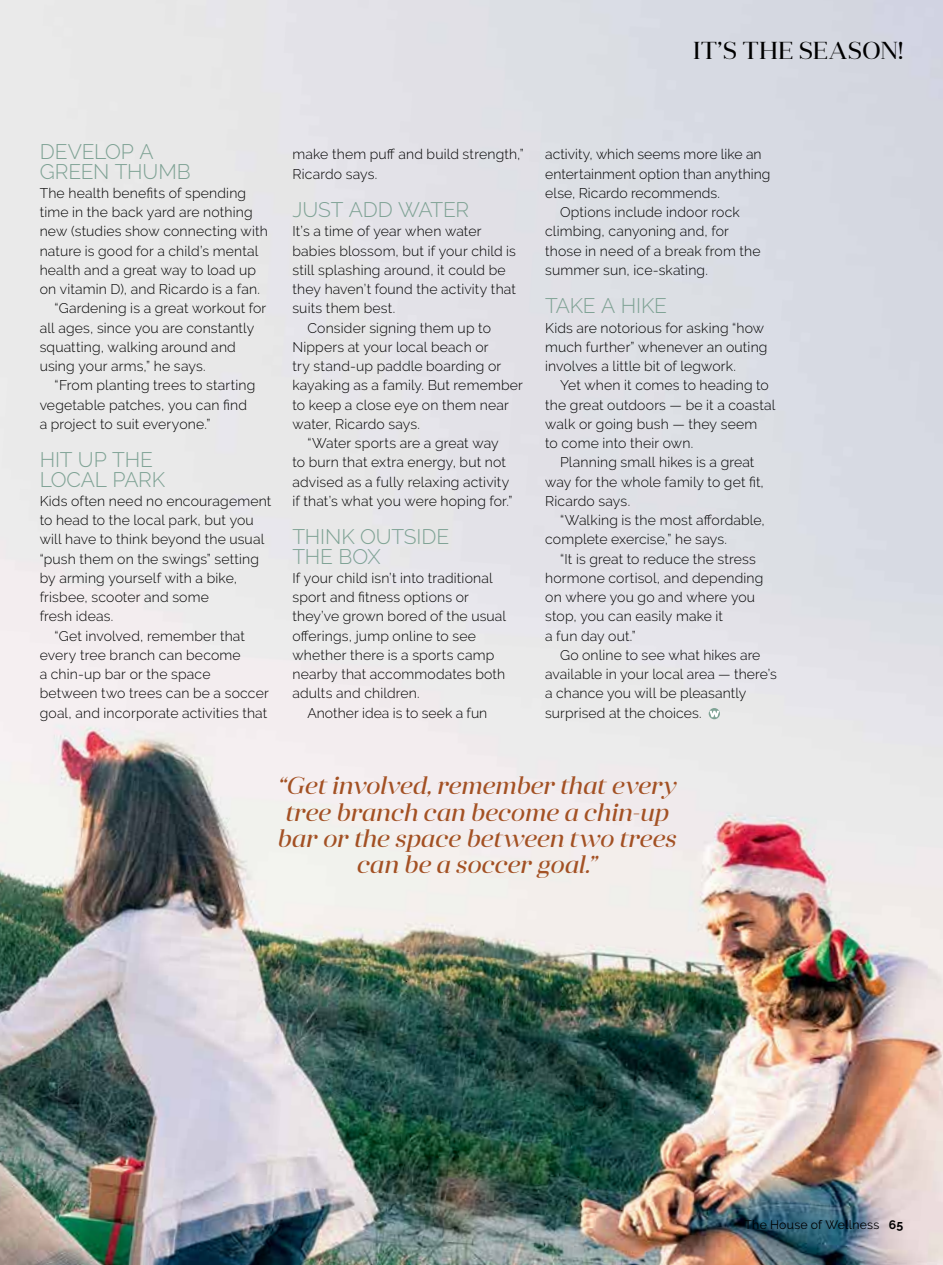
<style>
.page{position:relative;width:943px;height:1265px;background:#fff}
.page>*{position:absolute;margin:0;border:0;box-sizing:border-box;transform-origin:0 0}
.t1{font:italic 24.5px/26.2px "Anglecia Pro Display";color:#a35124;text-align:center}
.t2{font:24.5px "Anglecia Pro Display";letter-spacing:.015em;color:#000}
.t3{font:300 21px/19.2px "Raleway";letter-spacing:-.005em;color:#7ea294}
.t4{font:300 14px/19.2px "Raleway";letter-spacing:.01em;color:#000}
.t5{font:12.25px "Raleway";letter-spacing:.02em;color:#000}
.s1{font-weight:700}
</style>
<div class="page">
<img style="left:0;top:0;width:943px;height:1265px">
<svg style="left:708px;top:708px;width:12px;height:11px"></svg>
<svg style="left:709px;top:711px;width:10px;height:6px"></svg>
<h1 class="t2" style="left:693px;top:35px;width:211px">IT’S THE SEASON!</h1>
<h1 class="t2" style="left:546px;top:35px;width:353px">LIVE WELL THIS CHRISTMAS</h1>
<h2 class="t3" style="left:40px;top:142px;width:153px">Develop a green thumb</h2>
<p class="t4" style="left:40px;top:183px;width:208px">The health benefits of spending</p>
<p class="t4" style="left:40px;top:202px;width:214px">time in the back yard are nothing</p>
<p class="t4" style="left:40px;top:222px;width:229px">new (studies show connecting with</p>
<p class="t4" style="left:40px;top:241px;width:220px">nature is good for a child’s mental</p>
<p class="t4" style="left:40px;top:260px;width:218px">health and a great way to load up</p>
<p class="t4" style="left:40px;top:279px;width:222px">on vitamin D), and Ricardo is a fan.</p>
<p class="t4" style="left:55px;top:299px;width:213px">“Gardening is a great workout for</p>
<p class="t4" style="left:40px;top:318px;width:216px">all ages, since you are constantly</p>
<p class="t4" style="left:40px;top:337px;width:198px">squatting, walking around and</p>
<p class="t4" style="left:40px;top:356px;width:167px">using your arms,” he says.</p>
<p class="t4" style="left:55px;top:376px;width:202px">“From planting trees to starting</p>
<p class="t4" style="left:40px;top:395px;width:209px">vegetable patches, you can find</p>
<p class="t4" style="left:40px;top:414px;width:172px">a project to suit everyone.”</p>
<h2 class="t3" style="left:40px;top:450px;width:125px">Hit up the local park</h2>
<p class="t4" style="left:40px;top:491px;width:233px">Kids often need no encouragement</p>
<p class="t4" style="left:40px;top:510px;width:215px">to head to the local park, but you</p>
<p class="t4" style="left:40px;top:530px;width:226px">will have to think beyond the usual</p>
<p class="t4" style="left:40px;top:549px;width:221px">“push them on the swings” setting</p>
<p class="t4" style="left:40px;top:568px;width:199px">by arming yourself with a bike,</p>
<p class="t4" style="left:40px;top:587px;width:171px">frisbee, scooter and some</p>
<p class="t4" style="left:40px;top:607px;width:75px">fresh ideas.</p>
<p class="t4" style="left:55px;top:626px;width:192px">“Get involved, remember that</p>
<p class="t4" style="left:40px;top:645px;width:203px">every tree branch can become</p>
<p class="t4" style="left:40px;top:664px;width:172px">a chin-up bar or the space</p>
<p class="t4" style="left:40px;top:684px;width:231px">between two trees can be a soccer</p>
<p class="t4" style="left:40px;top:703px;width:229px">goal, and incorporate activities that</p>
<p class="t4" style="left:292px;top:145px;width:233px">make them puff and build strength,”<br>Ricardo says.</p>
<h2 class="t3" style="left:292px;top:200px;width:178px">Just add water</h2>
<p class="t4" style="left:292px;top:222px;width:191px">It’s a time of year when water</p>
<p class="t4" style="left:292px;top:241px;width:225px">babies blossom, but if your child is</p>
<p class="t4" style="left:292px;top:260px;width:215px">still splashing around, it could be</p>
<p class="t4" style="left:292px;top:279px;width:225px">they haven’t found the activity that</p>
<p class="t4" style="left:292px;top:299px;width:104px">suits them best.</p>
<p class="t4" style="left:307px;top:318px;width:185px">Consider signing them up to</p>
<p class="t4" style="left:292px;top:337px;width:198px">N ippers at your local beach or</p>
<p class="t4" style="left:292px;top:356px;width:210px">try stand-up paddle boarding or</p>
<p class="t4" style="left:292px;top:376px;width:232px">kayaking as a family. But remember</p>
<p class="t4" style="left:292px;top:395px;width:218px">to keep a close eye on them near</p>
<p class="t4" style="left:292px;top:414px;width:129px">water, Ricardo says.</p>
<p class="t4" style="left:307px;top:433px;width:193px">“Water sports are a great way</p>
<p class="t4" style="left:292px;top:453px;width:215px">to burn that extra energy, but not</p>
<p class="t4" style="left:292px;top:472px;width:218px">advised as a fully relaxing activity</p>
<p class="t4" style="left:292px;top:491px;width:221px">if that’s what you were hoping for.”</p>
<h2 class="t3" style="left:292px;top:527px;width:155px">Thi nk outsi de the box</h2>
<p class="t4" style="left:292px;top:568px;width:215px">If your child isn’t into traditional sport and fitness options or they’ve grown bored of the usual offerings, jump online to see whether there is a sports camp nearby that accommodates both adults and children.</p>
<p class="t4" style="left:307px;top:703px;width:181px">Another idea is to seek a fun</p>
<p class="t4" style="left:545px;top:145px;width:218px">activity, which seems more like an</p>
<p class="t4" style="left:545px;top:164px;width:227px">entertainment option than anything</p>
<p class="t4" style="left:545px;top:183px;width:176px">else, Ricardo recommends.</p>
<p class="t4" style="left:560px;top:202px;width:181px">Options include indoor rock</p>
<p class="t4" style="left:545px;top:222px;width:185px">climbing, canyoning and, for</p>
<p class="t4" style="left:545px;top:241px;width:217px">those in need of a break from the</p>
<p class="t4" style="left:545px;top:260px;width:164px">summer sun, ice-skating.</p>
<h2 class="t3" style="left:545px;top:296px;width:102px">Take a hike</h2>
<p class="t4" style="left:545px;top:318px;width:224px">Kids are notorious for asking “how much further” whenever an outing involves a little bit of legwork.</p>
<p class="t4" style="left:560px;top:376px;width:210px">Yet when it comes to heading to</p>
<p class="t4" style="left:545px;top:395px;width:232px">the great outdoors — be it a coastal</p>
<p class="t4" style="left:545px;top:414px;width:214px">walk or going bush — they seem</p>
<p class="t4" style="left:545px;top:433px;width:149px">to come into their own.</p>
<p class="t4" style="left:560px;top:453px;width:196px">Planning small hikes is a great</p>
<p class="t4" style="left:545px;top:472px;width:220px">way for the whole family to get fit,</p>
<p class="t4" style="left:545px;top:491px;width:86px">Ricardo says.</p>
<p class="t4" style="left:560px;top:510px;width:206px">“Walking is the most affordable,</p>
<p class="t4" style="left:545px;top:530px;width:183px">complete exercise,” he says.</p>
<p class="t4" style="left:560px;top:549px;width:197px">“It is great to reduce the stress</p>
<p class="t4" style="left:545px;top:568px;width:220px">hormone cortisol, and depending</p>
<p class="t4" style="left:545px;top:587px;width:211px">on where you go and where you</p>
<p class="t4" style="left:545px;top:607px;width:179px">stop, you can easily make it</p>
<p class="t4" style="left:545px;top:626px;width:92px">a fun day out.”</p>
<p class="t4" style="left:560px;top:645px;width:202px">Go online to see what hikes are</p>
<p class="t4" style="left:545px;top:664px;width:233px">available in your local area — there’s</p>
<p class="t4" style="left:545px;top:684px;width:203px">a chance you will be pleasantly</p>
<p class="t4" style="left:545px;top:703px;width:158px">surprised at the choices.</p>
<h1 class="t1" style="left:276px;top:772px;width:400px">“Get involved, remember that every tree branch can become a chin-up bar or the space between two trees can be a soccer goal.”</h1>
<p class="t5" style="left:744px;top:1218px;width:160px">The House of Wellness <span class="s1">65</span></p>
</div>
